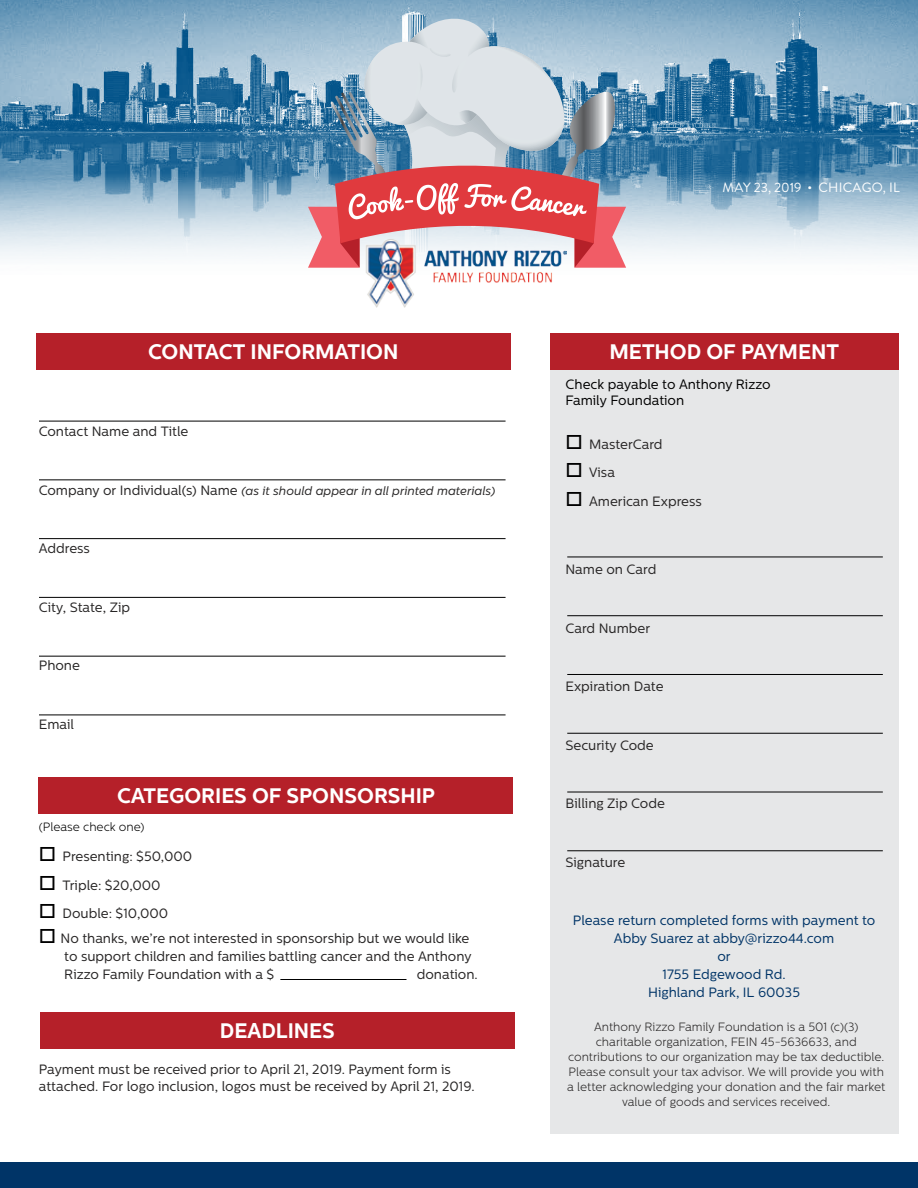
<style>
.page{position:relative;width:918px;height:1188px;background:#fff}
.page>*{position:absolute;margin:0;border:0;box-sizing:border-box;transform-origin:0 0}
.t1{font:700 21px "Centrale Sans";color:#fff}
.t2{font:13.5px/18px "Centrale Sans";color:#272525}
.t3{font:13.5px/18px "Centrale Sans";color:#003467;text-align:center}
.t4{font:13.5px/16.5px "Centrale Sans";color:#000}
.t5{font:13.5px "Brandon Grotesque";letter-spacing:.02em;color:#fff}
.t6{font:300 12px/15px "Centrale Sans";color:#272525;text-align:center}
.t7{font:italic 12px "Centrale Sans";color:#272525}
.t8{font:300 12px "Centrale Sans";color:#000}
.s1{font-style:normal;font-size:13.5px}
.s2{color:#000}
</style>
<div class="page">
<div style="left:550px;top:338px;width:348px;height:796px;background:#e6e7e8"></div>
<div style="left:0;top:1163px;width:918px;height:25px;background:#003467"></div>
<hr style="left:39px;top:421px;width:467px;height:1px;background:#000">
<hr style="left:39px;top:479px;width:467px;height:1px;background:#000">
<hr style="left:39px;top:538px;width:467px;height:1px;background:#000">
<hr style="left:39px;top:597px;width:467px;height:1px;background:#000">
<hr style="left:39px;top:656px;width:467px;height:1px;background:#000">
<hr style="left:39px;top:715px;width:467px;height:1px;background:#000">
<hr style="left:567px;top:557px;width:316px;height:1px;background:#000">
<hr style="left:567px;top:615px;width:316px;height:1px;background:#000">
<hr style="left:567px;top:674px;width:316px;height:1px;background:#000">
<hr style="left:567px;top:733px;width:316px;height:1px;background:#000">
<hr style="left:567px;top:792px;width:316px;height:1px;background:#000">
<hr style="left:567px;top:850px;width:316px;height:1px;background:#000">
<hr style="left:280px;top:979px;width:126px;height:1px;background:#000">
<img style="left:0;top:0;width:918px;height:257px">
<img style="left:365px;top:268px;width:187px;height:39px">
<svg style="left:308px;top:4px;width:318px;height:264px;background:#b6a6b3"></svg>
<div style="left:36px;top:333px;width:475px;height:37px;background:#b52029"></div>
<div style="left:38px;top:777px;width:475px;height:37px;background:#b52029"></div>
<div style="left:40px;top:1012px;width:475px;height:37px;background:#b52029"></div>
<div style="left:550px;top:333px;width:348px;height:37px;background:#b52029"></div>
<h1 class="t1" style="left:148px;top:340px;width:252px">CONTACT INFORMATION</h1>
<p class="t2" style="left:39px;top:422px;width:151px">Contact Name and Title</p>
<p class="t7" style="left:39px;top:484px;width:458px"><span class="s1">Company or Individual(s) Name</span> (as it should appear in all printed materials)</p>
<p class="t2" style="left:39px;top:539px;width:53px">Address</p>
<p class="t2" style="left:39px;top:598px;width:93px">City, State, Zip</p>
<p class="t2" style="left:39px;top:656px;width:43px">Phone</p>
<p class="t2" style="left:39px;top:715px;width:37px">Email</p>
<h1 class="t1" style="left:117px;top:784px;width:319px">CATEGORIES OF SPONSORSHIP</h1>
<p class="t8" style="left:39px;top:820px;width:107px">(Please check one)</p>
<p class="t2" style="left:39px;top:848px;width:155px"><span class="s2">□</span> Presenting: $50,000</p>
<p class="t2" style="left:39px;top:876px;width:123px"><span class="s2">□</span> Triple: $20,000</p>
<p class="t2" style="left:39px;top:905px;width:131px"><span class="s2">□</span> Double: $10,000</p>
<p class="t2" style="left:64px;top:930px;width:409px;text-indent:-25px"><span class="s2">□</span> No thanks, we’re not interested in sponsorship but we would like to support children and families battling cancer and the Anthony<br>Rizzo Family Foundation with a $</p>
<p class="t2" style="left:417px;top:966px;width:63px">donation.</p>
<h1 class="t1" style="left:220px;top:1018px;width:116px">DEADLINES</h1>
<p class="t2" style="left:39px;top:1061px;width:437px;line-height:16.5px">Payment must be received prior to April 21, 2019. Payment form is attached. For logo inclusion, logos must be received by April 21, 2019.</p>
<p class="t5" style="left:723px;top:178px;width:179px">MAY 23, 2019 • CHICAGO, IL</p>
<h1 class="t1" style="left:609px;top:340px;width:231px">METHOD OF PAYMENT</h1>
<p class="t4" style="left:565px;top:376px;width:207px">Check payable to Anthony Rizzo<br>Family Foundation</p>
<p class="t2" style="left:565px;top:435px;width:99px"><span class="s2">□</span> MasterCard</p>
<p class="t2" style="left:565px;top:463px;width:51px"><span class="s2">□</span> Visa</p>
<p class="t2" style="left:565px;top:492px;width:138px"><span class="s2">□</span> American Express</p>
<p class="t2" style="left:565px;top:560px;width:92px">Name on Card</p>
<p class="t2" style="left:565px;top:619px;width:86px">Card Number</p>
<p class="t2" style="left:565px;top:677px;width:100px">Expiration Date</p>
<p class="t2" style="left:565px;top:736px;width:90px">Security Code</p>
<p class="t2" style="left:565px;top:794px;width:101px">Billing Zip Code</p>
<p class="t2" style="left:565px;top:853px;width:61px">Signature</p>
<p class="t3" style="left:573px;top:911px;width:304px">Please return completed forms with payment to<br>Abby Suarez at abby@rizzo44.com<br>or<br>1755 Edgewood Rd.<br>Highland Park, IL 60035</p>
<p class="t6" style="left:567px;top:1019px;width:319px">Anthony Rizzo Family Foundation is a 501 (c)(3) charitable organization, FEIN 45-5636633, and contributions to our organization may be tax deductible.<br>Please consult your tax advisor. We will provide you with a letter acknowledging your donation and the fair market value of goods and services received.</p>
</div>
